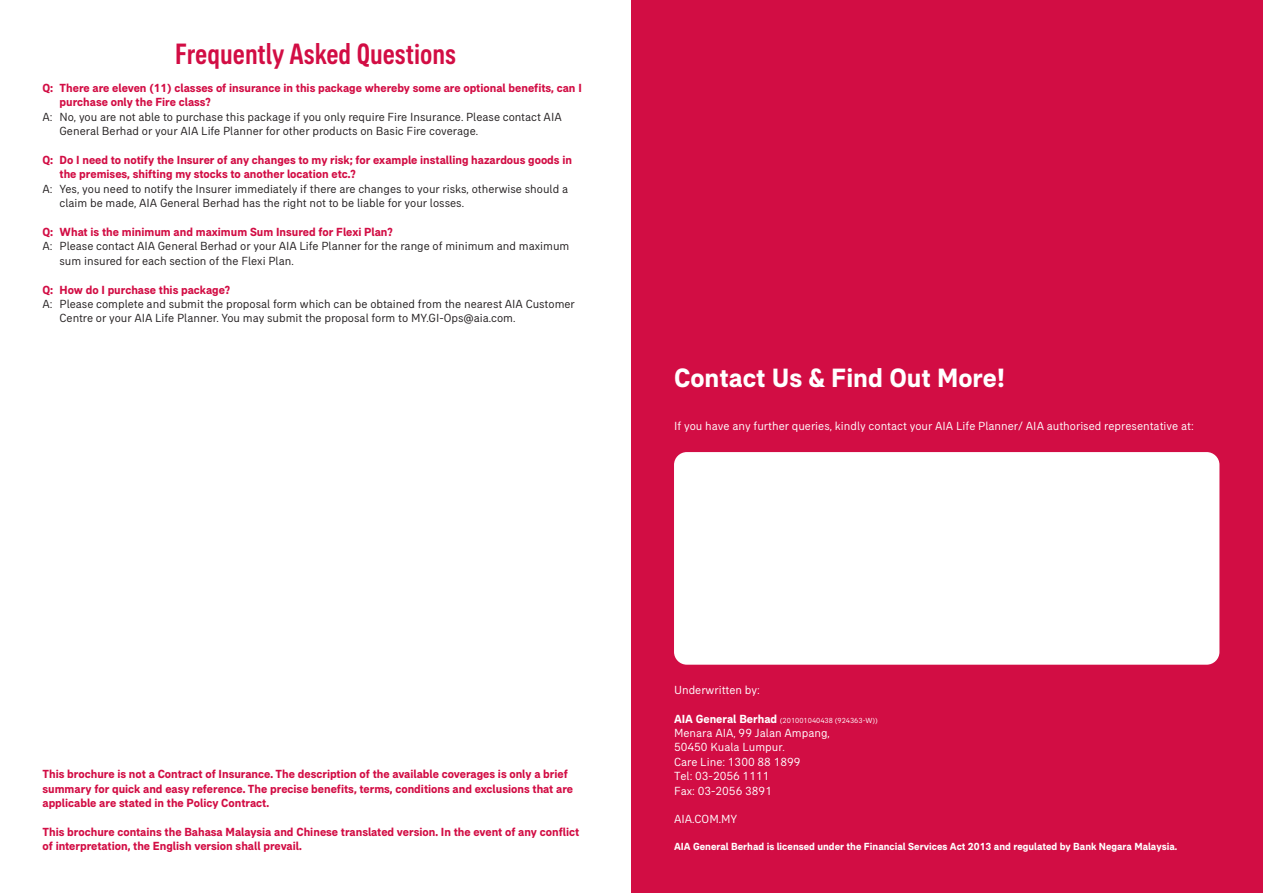
<style>
.page{position:relative;width:1263px;height:893px;background:#fff}
.page>*{position:absolute;margin:0;border:0;box-sizing:border-box;transform-origin:0 0}
.t1{font:500 condensed 30px "AIA Everest";color:#d20d44}
.t2{font:700 27px "AIA Everest";color:#fff}
.t3{font:700 12px/14.4px "AIA Everest";color:#d20d44}
.t4{font:12px/14.4px "AIA Everest";color:#231f20}
.t5{font:12px/14.4px "AIA Everest";color:#fff}
.t6{font:700 10.5px "AIA Everest";color:#fff}
.t7{font:7.5px "AIA Everest";color:#fff}
.s1{font-weight:700;font-size:12px}
</style>
<div class="page">
<div style="left:631px;top:0;width:632px;height:893px;background:#d20d44"></div>
<div style="left:674px;top:452px;width:545px;height:213px;background:#fff;border-radius:13px"></div>
<h1 class="t1" style="left:175px;top:36px;width:282px">Frequently Asked Questions</h1>
<p class="t3" style="left:60px;top:81px;width:524px;text-indent:-17px">Q: There are eleven (11) classes of insurance in this package whereby some are optional benefits, can I purchase only the Fire class?</p>
<p class="t4" style="left:60px;top:109px;width:504px;text-indent:-17px">A: No, you are not able to purchase this package if you only require Fire Insurance. Please contact AIA<br>General Berhad or your AIA Life Planner for other products on Basic Fire coverage.</p>
<p class="t3" style="left:60px;top:153px;width:514px;text-indent:-17px">Q: Do I need to notify the Insurer of any changes to my risk; for example installing hazardous goods in the premises, shifting my stocks to another location etc.?</p>
<p class="t4" style="left:60px;top:181px;width:510px;text-indent:-17px">A: Yes, you need to notify the Insurer immediately if there are changes to your risks, otherwise should a claim be made, AIA General Berhad has the right not to be liable for your losses.</p>
<p class="t3" style="left:43px;top:225px;width:351px">Q: What is the minimum and maximum Sum Insured for Flexi Plan?</p>
<p class="t4" style="left:60px;top:239px;width:511px;text-indent:-17px">A: Please contact AIA General Berhad or your AIA Life Planner for the range of minimum and maximum sum insured for each section of the Flexi Plan.</p>
<p class="t3" style="left:43px;top:282px;width:189px">Q: How do I purchase this package?</p>
<p class="t4" style="left:60px;top:297px;width:517px;text-indent:-17px">A: Please complete and submit the proposal form which can be obtained from the nearest AIA Customer<br>Centre or your AIA Life Planner. You may submit the proposal form to MY.GI-Ops@aia.com.</p>
<h2 class="t2" style="left:674px;top:362px;width:333px">Contact Us &amp; Find Out More!</h2>
<p class="t5" style="left:674px;top:418px;width:521px">If you have any further queries, kindly contact your AIA Life Planner/ AIA authorised representative at:</p>
<p class="t3" style="left:43px;top:767px;width:532px">This brochure is not a Contract of Insurance. The description of the available coverages is only a brief summary for quick and easy reference. The precise benefits, terms, conditions and exclusions that are applicable are stated in the Policy Contract.</p>
<p class="t3" style="left:43px;top:824px;width:538px">This brochure contains the Bahasa Malaysia and Chinese translated version. In the event of any conflict of interpretation, the English version shall prevail.</p>
<p class="t5" style="left:674px;top:682px;width:87px">Underwritten by:</p>
<p class="t7" style="left:674px;top:716px;width:205px"><span class="s1">AIA General Berhad</span> (201001040438 (924363-W))</p>
<p class="t5" style="left:674px;top:726px;width:157px">Menara AIA, 99 Jalan Ampang,<br>50450 Kuala Lumpur.<br>Care Line: 1300 88 1899<br>Tel: 03-2056 1111<br>Fax: 03-2056 3891</p>
<p class="t5" style="left:674px;top:812px;width:65px">AIA.COM.MY</p>
<p class="t6" style="left:674px;top:841px;width:505px">AIA General Berhad is licensed under the Financial Services Act 2013 and regulated by Bank Negara Malaysia.</p>
</div>
